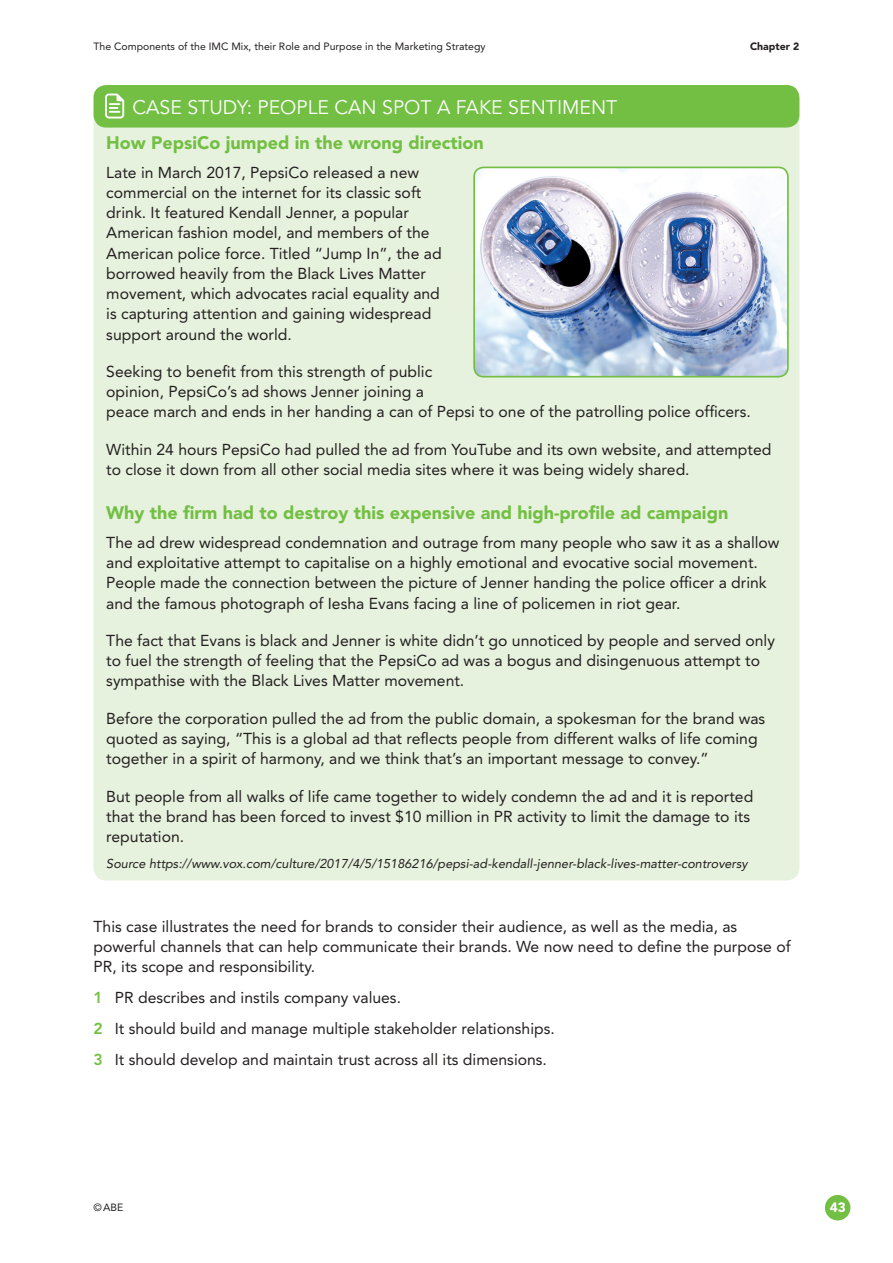
<style>
.page{position:relative;width:893px;height:1263px;background:#fff}
.page>*{position:absolute;margin:0;border:0;box-sizing:border-box;transform-origin:0 0}
.t1{font:19.5px "Avenir LT Std";color:#fff}
.t2{font:900 18px "Avenir LT Std";color:#72bf43}
.t3{font:15.75px/20.2px "Avenir LT Std";color:#231f20}
.t4{font:900 13.5px "Avenir LT Std";color:#fff}
.t5{font:italic 12.75px "Avenir LT Std";color:#231f20}
.t6{font:10.5px "Avenir LT Std";color:#231f20}
.t7{font:900 10.5px "Avenir LT Std";color:#231f20}
.s1{font-weight:800;color:#72bf43}
</style>
<div class="page">
<div style="left:825px;top:1195px;width:25px;height:25px;background:#72bf43;border-radius:50%"></div>
<div style="left:94px;top:85px;width:705px;height:795px;background:#e7f2de;border-radius:13px"></div>
<div style="left:94px;top:85px;width:705px;height:43px;background:#72bf43;border-radius:13px"></div>
<svg style="left:105px;top:94px;width:19px;height:25px"></svg>
<img style="left:475px;top:167px;width:312px;height:210px">
<div style="left:473px;top:167px;width:316px;height:210px;border:2px solid #72bf43;border-radius:9px"></div>
<p class="t6" style="left:94px;top:41px;width:394px">The Components of the IMC Mix, their Role and Purpose in the Marketing Strategy</p>
<p class="t7" style="left:750px;top:40px;width:51px">Chapter 2</p>
<p class="t1" style="left:132px;top:96px;width:487px">CASE STUDY: PEOPLE CAN SPOT A FAKE SENTIMENT</p>
<p class="t2" style="left:106px;top:132px;width:379px">How PepsiCo jumped in the wrong direction</p>
<p class="t3" style="left:106px;top:162px;width:337px">Late in March 2017, PepsiCo released a new commercial on the internet for its classic soft drink. It featured Kendall Jenner, a popular American fashion model, and members of the American police force. Titled “Jump In”, the ad borrowed heavily from the Black Lives Matter movement, which advocates racial equality and is capturing attention and gaining widespread support around the world.</p>
<p class="t3" style="left:106px;top:361px;width:646px">Seeking to benefit from this strength of public<br>opinion, PepsiCo’s ad shows Jenner joining a<br>peace march and ends in her handing a can of Pepsi to one of the patrolling police officers.</p>
<p class="t3" style="left:106px;top:439px;width:667px">Within 24 hours PepsiCo had pulled the ad from YouTube and its own website, and attempted to close it down from all other social media sites where it was being widely shared.</p>
<p class="t2" style="left:106px;top:502px;width:623px">Why the firm had to destroy this expensive and high-profile ad campaign</p>
<p class="t3" style="left:106px;top:532px;width:675px">The ad drew widespread condemnation and outrage from many people who saw it as a shallow and exploitative attempt to capitalise on a highly emotional and evocative social movement.<br>People made the connection between the picture of Jenner handing the police officer a drink and the famous photograph of Iesha Evans facing a line of policemen in riot gear.</p>
<p class="t3" style="left:106px;top:630px;width:670px">The fact that Evans is black and Jenner is white didn’t go unnoticed by people and served only to fuel the strength of feeling that the PepsiCo ad was a bogus and disingenuous attempt to sympathise with the Black Lives Matter movement.</p>
<p class="t3" style="left:106px;top:708px;width:660px">Before the corporation pulled the ad from the public domain, a spokesman for the brand was quoted as saying, “This is a global ad that reflects people from different walks of life coming together in a spirit of harmony, and we think that’s an important message to convey.”</p>
<p class="t3" style="left:106px;top:786px;width:648px">But people from all walks of life came together to widely condemn the ad and it is reported that the brand has been forced to invest $10 million in PR activity to limit the damage to its reputation.</p>
<p class="t5" style="left:106px;top:856px;width:643px">Source https://www.vox.com/culture/2017/4/5/15186216/pepsi-ad-kendall-jenner-black-lives-matter-controversy</p>
<p class="t3" style="left:94px;top:916px;width:699px">This case illustrates the need for brands to consider their audience, as well as the media, as powerful channels that can help communicate their brands. We now need to define the purpose of<br>PR, its scope and responsibility.</p>
<p class="t3" style="left:94px;top:982px;width:463px;line-height:30.9px"><span class="s1">1</span> PR describes and instils company values.<br><span class="s1">2</span> It should build and manage multiple stakeholder relationships.<br><span class="s1">3</span> It should develop and maintain trust across all its dimensions.</p>
<p class="t6" style="left:94px;top:1202px;width:31px">©ABE</p>
<p class="t4" style="left:830px;top:1199px;width:17px">43</p>
</div>
